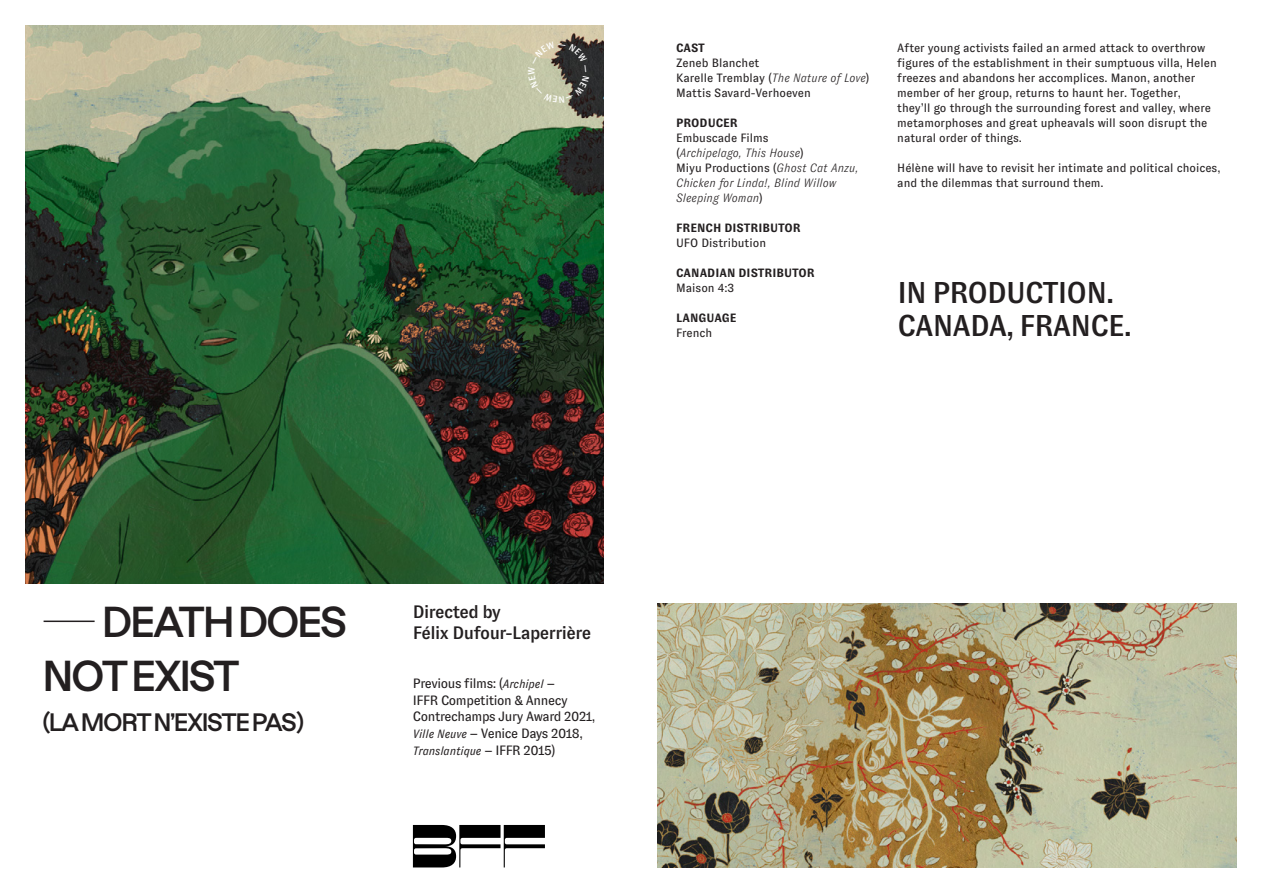
<style>
.page{position:relative;width:1263px;height:893px;background:#fff}
.page>*{position:absolute;margin:0;border:0;box-sizing:border-box;transform-origin:0 0}
.t1{font:600 40.5px/54px "Dazzed";letter-spacing:-.06em;color:#231f20}
.t2{font:500 30px/33px "GT Zirkon";letter-spacing:-.03em;color:#231f20}
.t3{font:600 23.55px "Dazzed";letter-spacing:-.06em;color:#231f20}
.t4{font:500 18px/21px "GT Zirkon";letter-spacing:-.03em;color:#231f20}
.t5{font:13.5px/16.5px "GT Zirkon";letter-spacing:-.03em;color:#231f20}
.t6{font:12px/15px "GT Zirkon";color:#231f20}
.t7{font:italic 300 12px/15px "GT Zirkon";color:#231f20}
.t8{font:700 12px "GT Zirkon";color:#231f20}
.t9{font:italic 12px "GT Zirkon";letter-spacing:-.01em;color:#231f20}
.s1{font-weight:300;font-style:italic}
.s2{font-weight:400;font-style:normal}
.s3{font-style:italic;font-size:12px}
.s4{font-style:normal;font-size:13.5px}
</style>
<div class="page">
<hr style="left:44px;top:621px;width:51px;height:1px;background:#231f20">
<img style="left:26px;top:26px;width:578px;height:558px">
<img style="left:657px;top:604px;width:579px;height:263px">
<svg style="left:413px;top:825px;width:132px;height:42px"></svg>
<svg style="left:528px;top:42px;width:61px;height:61px;background:#858472"></svg>
<p class="t8" style="left:676px;top:41px;width:30px">CAST</p>
<p class="t6" style="left:676px;top:55px;width:195px">Zeneb Blanchet<br>Karelle Tremblay (<span class="s1">The Nature of Love</span>)<br>Mattis Savard-Verhoeven</p>
<p class="t8" style="left:676px;top:116px;width:63px">PRODUCER</p>
<p class="t7" style="left:676px;top:130px;width:184px"><span class="s2">Embuscade Films<br>(</span>Archipelago, This House<span class="s2">)<br>Miyu Productions (</span>Ghost Cat Anzu,<br>Chicken for Linda!, Blind Willow<br>Sleeping Woman<span class="s2">)</span></p>
<p class="t8" style="left:676px;top:221px;width:126px">FRENCH DISTRIBUTOR</p>
<p class="t6" style="left:676px;top:235px;width:92px">UFO Distribution</p>
<p class="t8" style="left:676px;top:266px;width:140px">CANADIAN DISTRIBUTOR</p>
<p class="t6" style="left:676px;top:280px;width:60px">Maison 4:3</p>
<p class="t8" style="left:676px;top:311px;width:62px">LANGUAGE</p>
<p class="t6" style="left:676px;top:325px;width:38px">French</p>
<p class="t6" style="left:897px;top:40px;width:321px">After young activists failed an armed attack to overthrow figures of the establishment in their sumptuous villa, Helen freezes and abandons her accomplices. Manon, another member of her group, returns to haunt her. Together, they’ll go through the surrounding forest and valley, where metamorphoses and great upheavals will soon disrupt the natural order of things.</p>
<p class="t6" style="left:897px;top:160px;width:325px">Hélène will have to revisit her intimate and political choices, and the dilemmas that surround them.</p>
<h2 class="t2" style="left:897px;top:276px;width:236px">IN PRODUCTION.<br>CANADA, FRANCE.</h2>
<h1 class="t1" style="left:43px;top:590px;width:306px;text-indent:59px">DEATH DOES<br>NOT EXIST</h1>
<h3 class="t3" style="left:43px;top:703px;width:262px">(LA MORT N’EXISTE PAS)</h3>
<h3 class="t4" style="left:413px;top:601px;width:180px">Directed by<br>Félix Dufour-Laperrière</h3>
<p class="t5" style="left:413px;top:676px;width:184px">Previous films: (<span class="s3">Archipel</span> –<br>IFFR Competition &amp; Annecy<br>Contrechamps Jury Award 2021,<br><span class="s3">Ville Neuve</span> – Venice Days 2018,</p>
<p class="t9" style="left:413px;top:744px;width:144px">Translantique <span class="s4">– IFFR 2015)</span></p>
</div>
